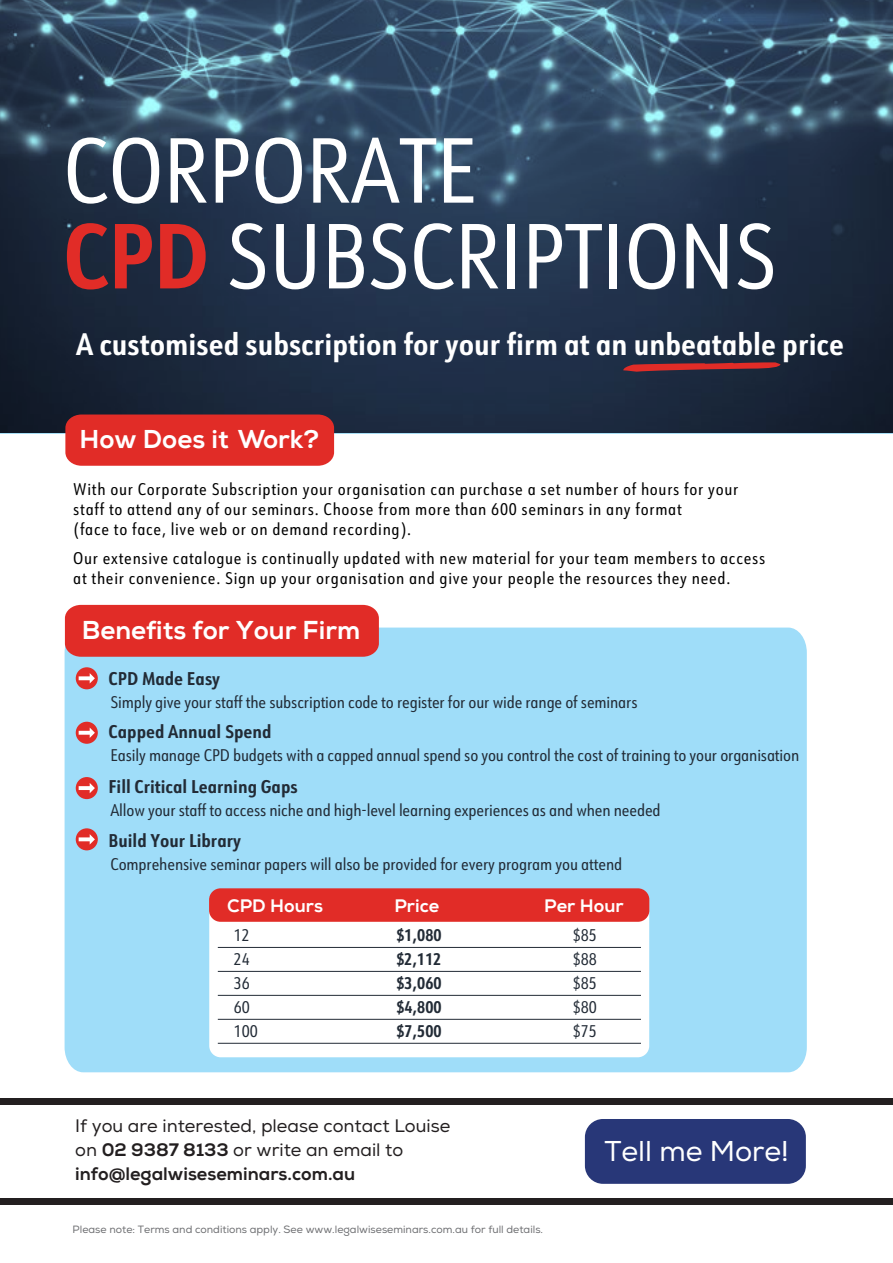
<style>
.page{position:relative;width:893px;height:1263px;background:#fff}
.page>*{position:absolute;margin:0;border:0;box-sizing:border-box;transform-origin:0 0}
.t1{font:90.15px/85.8px "URW Form Cond";letter-spacing:-.01em;color:#fff}
.t2{font:700 30.15px "URW Form Cond";color:#fff}
.t3{font:28.65px "Nexa";color:#fff}
.t4{font:25.8px "Nexa X Bold";color:#fff}
.t5{font:700 18px "URW Form Cond";color:#222b36}
.t6{font:18px/24.2px "Nexa";color:#231f20}
.t7{font:18px "Nexa X Bold";color:#231f20}
.t8{font:18px "Nexa X Bold";color:#fff}
.t9{font:16.5px/20px "URW Form Cond";letter-spacing:.04em;color:#000}
.t10{font:16.5px "URW Form Cond";letter-spacing:-.01em;color:#222b36}
.t11{font:700 16.5px "URW Form Cond";color:#222b36}
.t12{font:10.5px "Nexa";color:#6d6e71}
.s1{font-weight:700;color:#e12c27}
.s2{font-family:"Nexa X Bold"}
</style>
<div class="page">
<svg style="left:0;top:0;width:893px;height:433px;background:#283c53"></svg>
<div style="left:65px;top:627px;width:742px;height:445px;background:#9fddf9"></div>
<div style="left:209px;top:889px;width:440px;height:168px;background:#fff;border-radius:11px"></div>
<div style="left:0;top:1198px;width:893px;height:7px;background:#231f20"></div>
<div style="left:0;top:1098px;width:893px;height:6px;background:#231f20"></div>
<div style="left:585px;top:1119px;width:221px;height:65px;background:#283778;border-radius:18px"></div>
<div style="left:65px;top:414px;width:269px;height:52px;background:#e12c27"></div>
<div style="left:65px;top:605px;width:314px;height:52px;background:#e12c27"></div>
<div style="left:76px;top:667px;width:22px;height:22px;background:#e12c27;border-radius:50%"></div>
<svg style="left:79px;top:673px;width:16px;height:10px"></svg>
<div style="left:76px;top:722px;width:22px;height:22px;background:#e12c27;border-radius:50%"></div>
<svg style="left:79px;top:727px;width:16px;height:11px"></svg>
<div style="left:76px;top:777px;width:22px;height:22px;background:#e12c27;border-radius:50%"></div>
<svg style="left:79px;top:783px;width:16px;height:10px"></svg>
<div style="left:76px;top:828px;width:22px;height:22px;background:#e12c27;border-radius:50%"></div>
<svg style="left:79px;top:834px;width:16px;height:10px"></svg>
<svg style="left:623px;top:362px;width:157px;height:10px;background:#902b30"></svg>
<div style="left:209px;top:888px;width:440px;height:34px;background:#e12c27;border-radius:11px"></div>
<hr style="left:218px;top:947px;width:423px;height:1px;background:#222b36">
<hr style="left:218px;top:971px;width:423px;height:1px;background:#222b36">
<hr style="left:218px;top:995px;width:423px;height:1px;background:#222b36">
<hr style="left:218px;top:1019px;width:423px;height:1px;background:#222b36">
<hr style="left:218px;top:1043px;width:423px;height:1px;background:#222b36">
<h1 class="t1" style="left:63px;top:124px;width:716px">CORPORATE<br><span class="s1">CPD</span> SUBSCRIPTIONS</h1>
<h2 class="t2" style="left:76px;top:323px;width:770px">A customised subscription for your firm at an unbeatable price</h2>
<h3 class="t4" style="left:80px;top:423px;width:241px">How Does it Work?</h3>
<p class="t9" style="left:73px;top:479px;width:667px">With our Corporate Subscription your organisation can purchase a set number of hours for your staff to attend any of our seminars. Choose from more than 600 seminars in any format<br>(face to face, live web or on demand recording).</p>
<p class="t9" style="left:73px;top:547px;width:694px">Our extensive catalogue is continually updated with new material for your team members to access at their convenience. Sign up your organisation and give your people the resources they need.</p>
<h3 class="t4" style="left:82px;top:614px;width:280px">Benefits for Your Firm</h3>
<p class="t5" style="left:109px;top:666px;width:113px">CPD Made Easy</p>
<p class="t10" style="left:110px;top:691px;width:529px">Simply give your staff the subscription code to register for our wide range of seminars</p>
<p class="t5" style="left:109px;top:719px;width:164px">Capped Annual Spend</p>
<p class="t10" style="left:110px;top:744px;width:690px">Easily manage CPD budgets with a capped annual spend so you control the cost of training to your organisation</p>
<p class="t5" style="left:109px;top:774px;width:191px">Fill Critical Learning Gaps</p>
<p class="t10" style="left:110px;top:799px;width:552px">Allow your staff to access niche and high-level learning experiences as and when needed</p>
<p class="t5" style="left:109px;top:828px;width:134px">Build Your Library</p>
<p class="t10" style="left:110px;top:853px;width:513px">Comprehensive seminar papers will also be provided for every program you attend</p>
<p class="t8" style="left:227px;top:895px;width:97px">CPD Hours</p>
<p class="t8" style="left:394px;top:895px;width:47px">Price</p>
<p class="t8" style="left:544px;top:895px;width:81px">Per Hour</p>
<p class="t10" style="left:234px;top:923px;width:18px">12</p>
<p class="t11" style="left:396px;top:923px;width:47px">$1,080</p>
<p class="t10" style="left:573px;top:923px;width:26px">$85</p>
<p class="t10" style="left:234px;top:948px;width:18px">24</p>
<p class="t11" style="left:396px;top:947px;width:47px">$2,112</p>
<p class="t10" style="left:573px;top:948px;width:26px">$88</p>
<p class="t10" style="left:234px;top:972px;width:18px">36</p>
<p class="t11" style="left:396px;top:971px;width:47px">$3,060</p>
<p class="t10" style="left:573px;top:972px;width:26px">$85</p>
<p class="t10" style="left:234px;top:996px;width:18px">60</p>
<p class="t11" style="left:396px;top:995px;width:47px">$4,800</p>
<p class="t10" style="left:573px;top:996px;width:26px">$80</p>
<p class="t10" style="left:234px;top:1020px;width:26px">100</p>
<p class="t11" style="left:396px;top:1020px;width:47px">$7,500</p>
<p class="t10" style="left:573px;top:1020px;width:26px">$75</p>
<p class="t6" style="left:75px;top:1114px;width:377px">If you are interested, please contact Louise on <span class="s2">02 9387 8133</span> or write an email to</p>
<p class="t7" style="left:75px;top:1163px;width:281px">info@legalwiseseminars.com.au</p>
<p class="t12" style="left:73px;top:1223px;width:472px">Please note: Terms and conditions apply. See www.legalwiseseminars.com.au for full details.</p>
<h3 class="t3" style="left:604px;top:1134px;width:186px">Tell me More!</h3>
</div>
